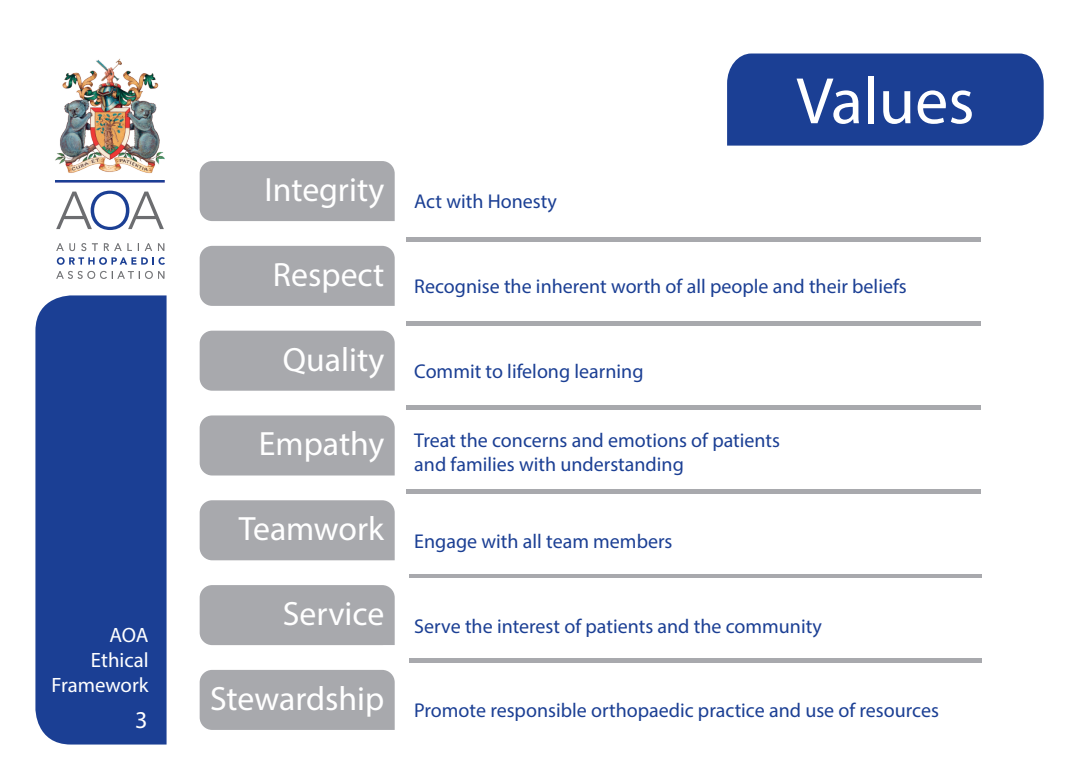
<style>
.page{position:relative;width:1088px;height:780px;background:#fff}
.page>*{position:absolute;margin:0;border:0;box-sizing:border-box;transform-origin:0 0}
.t1{font:66.25px "Myriad Pro";color:#fff}
.t2{font:24.25px "Myriad Pro";color:#fff}
.t3{font:20.75px/24.9px "Myriad Pro";color:#fff;text-align:right}
.t4{font:20px/24px "Myriad Pro";color:#1b3f94}
.s1{font-size:33.75px;color:#fff}
</style>
<div class="page">
<img style="left:56px;top:181px;width:108px;height:1px">
<svg style="left:56px;top:243px;width:19px;height:8px"></svg>
<svg style="left:81px;top:243px;width:5px;height:8px"></svg>
<svg style="left:92px;top:243px;width:6px;height:8px"></svg>
<svg style="left:104px;top:243px;width:28px;height:8px"></svg>
<svg style="left:145px;top:243px;width:7px;height:8px"></svg>
<svg style="left:158px;top:243px;width:6px;height:8px"></svg>
<svg style="left:57px;top:257px;width:108px;height:8px"></svg>
<svg style="left:56px;top:271px;width:108px;height:8px"></svg>
<svg style="left:56px;top:191px;width:108px;height:39px"></svg>
<img style="left:55px;top:58px;width:110px;height:115px">
<div style="left:35px;top:295px;width:132px;height:449px;background:#1b3f94"></div>
<div style="left:727px;top:53px;width:317px;height:93px;background:#1b3f94"></div>
<div style="left:200px;top:161px;width:195px;height:60px;background:#a8a9ad"></div>
<div style="left:200px;top:246px;width:195px;height:60px;background:#a8a9ad"></div>
<div style="left:200px;top:330px;width:195px;height:60px;background:#a8a9ad"></div>
<div style="left:200px;top:415px;width:195px;height:60px;background:#a8a9ad"></div>
<div style="left:200px;top:500px;width:195px;height:60px;background:#a8a9ad"></div>
<div style="left:200px;top:585px;width:195px;height:60px;background:#a8a9ad"></div>
<div style="left:200px;top:670px;width:195px;height:59px;background:#a8a9ad"></div>
<hr style="left:406px;top:237px;width:575px;height:4px;background:#a8a9ad">
<div style="left:406px;top:321px;width:575px;height:5px;background:#a8a9ad"></div>
<div style="left:406px;top:405px;width:575px;height:5px;background:#a8a9ad"></div>
<div style="left:406px;top:489px;width:575px;height:5px;background:#a8a9ad"></div>
<hr style="left:409px;top:574px;width:572px;height:3px;background:#a8a9ad">
<div style="left:409px;top:657px;width:572px;height:5px;background:#a8a9ad"></div>
<p class="t3" style="left:51px;top:622px;width:99px">AOA<br>Ethical<br>Framework</p>
<p class="t2" style="left:135px;top:704px;width:14px">3</p>
<p class="t4" style="left:264px;top:189px;width:294px"><sup>Integrity</sup> Act with Honesty</p>
<h1 class="t1" style="left:796px;top:60px;width:180px">Values</h1>
<p class="t4" style="left:273px;top:274px;width:635px"><sup>Respect</sup> Recognise the inherent worth of all people and their beliefs</p>
<p class="t4" style="left:283px;top:359px;width:362px"><sup>Quality</sup> Commit to lifelong learning</p>
<p class="t4" style="left:414px;top:427px;width:367px;text-indent:-155px"><span class="s1">Empathy</span> Treat the concerns and emotions of patients and families with understanding</p>
<p class="t4" style="left:239px;top:528px;width:435px"><sup>Teamwork</sup> Engage with all team members</p>
<p class="t4" style="left:283px;top:613px;width:541px"><sup>Service</sup> Serve the interest of patients and the community</p>
<p class="t4" style="left:210px;top:698px;width:730px"><sup>Stewardship</sup> Promote responsible orthopaedic practice and use of resources</p>
</div>
